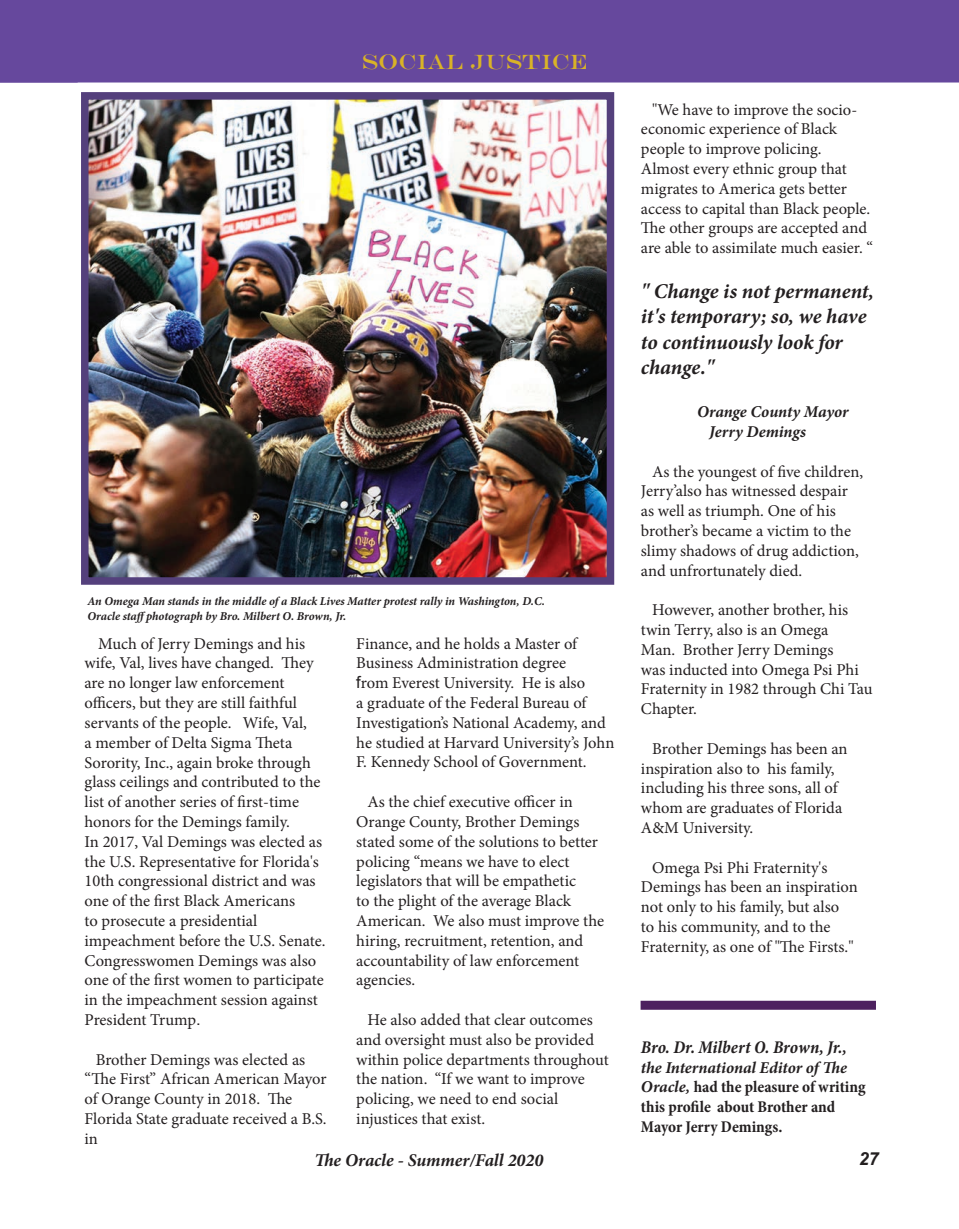
<style>
.page{position:relative;width:959px;height:1229px;background:#fff}
.page>*{position:absolute;margin:0;border:0;box-sizing:border-box;transform-origin:0 0}
.t1{font:italic 700 21px/25.2px "Minion Pro";letter-spacing:-.005em;color:#231f20}
.t2{font:21px "Engravers";color:#d9b327}
.t3{font:italic 700 condensed 18px "Minion Pro";letter-spacing:-.005em;color:#231f20}
.t4{font:italic 700 18px "Minion Pro";letter-spacing:-.005em;color:#231f20}
.t5{font:italic 700 18px "Arial";color:#231f20}
.t6{font:16.5px/19.8px "Minion Pro";color:#231f20}
.t7{font:700 condensed 16.5px/19.8px "Minion Pro";letter-spacing:-.005em;color:#231f20}
.t8{font:italic 700 16.5px "Minion Pro";letter-spacing:-.005em;color:#231f20}
.t9{font:italic 700 12px "Minion Pro";letter-spacing:-.005em;color:#231f20}
.s1{font-family:"Arial"}
.s2{font-style:italic;font-stretch:normal}
</style>
<div class="page">
<div style="left:0;top:0;width:958px;height:82px;background:#66489d"></div>
<img style="left:90px;top:101px;width:515px;height:475px">
<div style="left:81px;top:92px;width:533px;height:493px;border:8px solid #54407c"></div>
<div style="left:640px;top:1000px;width:236px;height:9px;background:#4d215f"></div>
<p class="t2" style="left:362px;top:50px;width:227px">SOCIAL JUSTICE</p>
<p class="t9" style="left:87px;top:593px;width:459px">An Omega Man stands in the middle of a Black Lives Matter protest rally in Washington, D.C.</p>
<p class="t9" style="left:87px;top:607px;width:260px">Oracle staff photograph by Bro. Milbert O. Brown, Jr.</p>
<p class="t6" style="left:356px;top:633px;width:259px">Finance, and he holds a Master of Business Administration degree<br><span class="s1">f</span>rom Everest University. He is also<br>a graduate of the Federal Bureau of Investigation’s National Academy, and he studied at Harvard University’s John F. Kennedy School of Government.</p>
<p class="t6" style="left:356px;top:792px;width:249px;text-indent:11px">As the chief executive officer in<br>Orange County, Brother Demings stated some of the solutions to better policing “means we have to elect legislators that will be empathetic<br>to the plight of the average Black<br>American. We also must improve the hiring, recruitment, retention, and accountability of law enforcement agencies.</p>
<p class="t6" style="left:356px;top:1009px;width:254px;text-indent:11px">He also added that clear outcomes and oversight must also be provided within police departments throughout the nation. “If we want to improve policing, we need to end social injustices that exist.</p>
<p class="t6" style="left:84px;top:633px;width:237px;text-indent:14px">Much of Jerry Demings and his wife, Val, lives have changed. They are no longer law enforcement officers, but they are still faithful servants of the people. Wife, Val,<br>a member of Delta Sigma Theta Sorority, Inc., again broke through glass ceilings and contributed to the list of another series of first-time honors for the Demings family.</p>
<p class="t6" style="left:84px;top:831px;width:242px">In 2017, Val Demings was elected as the U.S. Representative for Florida's<br>10th congressional district and was one of the first Black Americans<br>to prosecute a presidential impeachment before the U.S. Senate.<br>Congresswomen Demings was also one of the first women to participate in the impeachment session against<br>President Trump<span class="s1">.</span></p>
<p class="t6" style="left:84px;top:1049px;width:244px;text-indent:11px">Brother Demings was elected as “The First” African American Mayor of Orange County in 2018. The<br>Florida State graduate received a B.S. in</p>
<p class="t6" style="left:641px;top:99px;width:234px;text-indent:11px">"We have to improve the socio&shy;economic experience of Black people to improve policing.<br>Almost every ethnic group that migrates to America gets better access to capital than Black people.<br>The other groups are accepted and are able to assimilate much easier. “</p>
<p class="t1" style="left:641px;top:278px;width:235px">" Change is not permanent, it's temporary; so, we have to continuously look for change."</p>
<p class="t8" style="left:697px;top:400px;width:153px">Orange County Mayor</p>
<p class="t8" style="left:709px;top:420px;width:98px">Jerry Demings</p>
<p class="t6" style="left:641px;top:461px;width:224px;text-indent:11px">As the youngest of five children,<br>Jerry’also has witnessed despair as well as triumph. One of his brother’s became a victim to the slimy shadows of drug addiction, and unfrortunately died.</p>
<p class="t6" style="left:641px;top:600px;width:233px;text-indent:11px">However, another brother, his twin Terry, also is an Omega<br>Man. Brother Jerry Demings<br>was inducted into Omega Psi Phi<br>Fraternity in 1982 through Chi Tau<br>Chapter.</p>
<p class="t6" style="left:641px;top:738px;width:208px;text-indent:11px">Brother Demings has been an inspiration also to his family, including his three sons, all of whom are graduates of Florida<br>A&amp;M University.</p>
<p class="t6" style="left:641px;top:857px;width:218px;text-indent:11px">Omega Psi Phi Fraternity's<br>Demings has been an inspiration not only to his family, but also<br>to his community, and to the<br>Fraternity, as one of "The Firsts."</p>
<p class="t3" style="left:641px;top:1034px;width:207px">Bro. Dr. Milbert O. Brown, Jr.,</p>
<p class="t7" style="left:641px;top:1057px;width:226px"><span class="s2">the International Editor of The<br>Oracle,</span> had the pleasure of writing this profile about Brother and<br>Mayor Jerry Demings.</p>
<p class="t4" style="left:314px;top:1147px;width:230px">The Oracle - Summer/Fall 2020</p>
<p class="t5" style="left:858px;top:1146px;width:22px">27</p>
</div>
